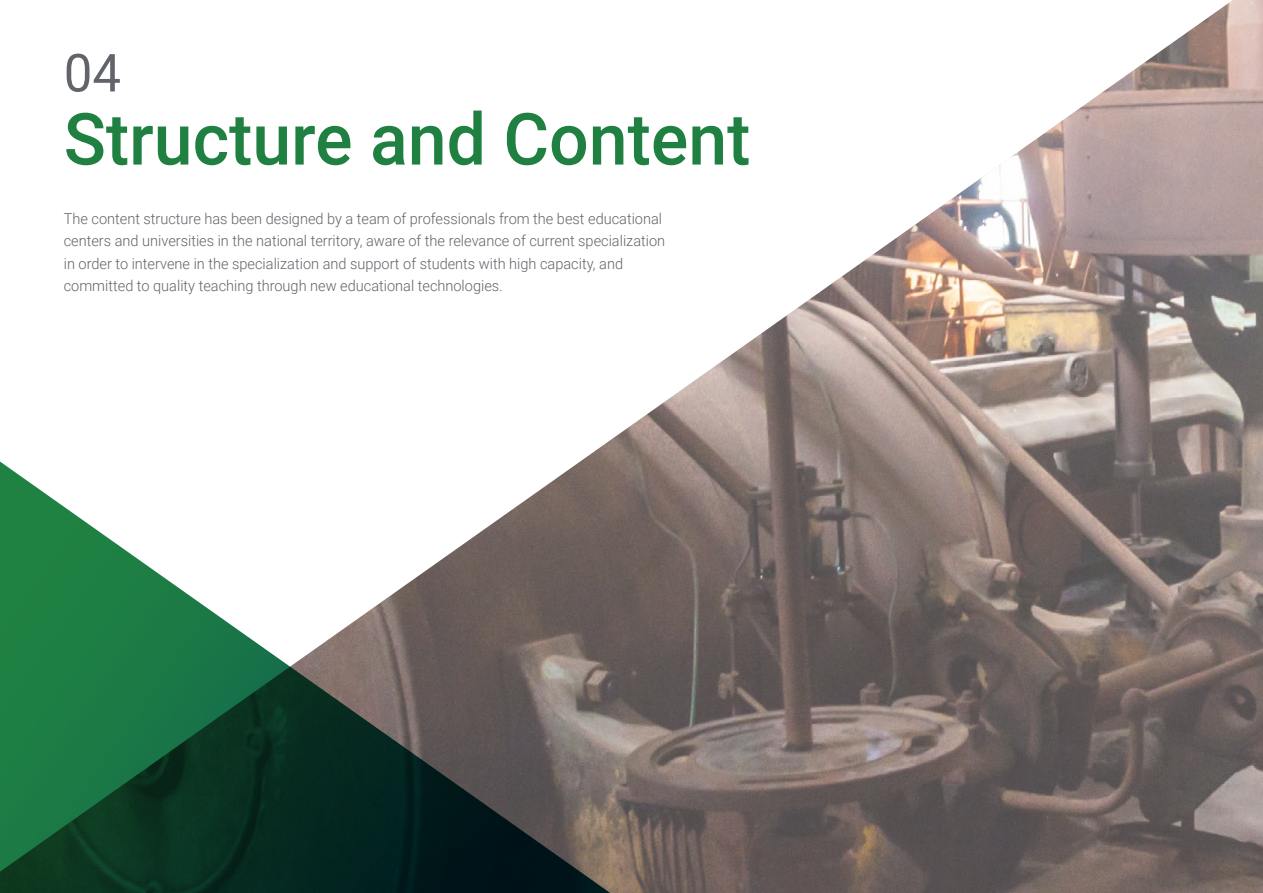
<style>
.page{position:relative;width:1263px;height:893px;background:#fff}
.page>*{position:absolute;margin:0;border:0;box-sizing:border-box;transform-origin:0 0}
.t1{font:500 72px "Roboto";color:#208041}
.t2{font:52.5px "Roboto";color:#61646a}
.t3{font:300 15px/22.5px "Roboto";color:#61646a}
</style>
<div class="page">
<img style="left:602px;top:0;width:661px;height:893px">
<svg style="left:0;top:446px;width:640px;height:447px"></svg>
<h2 class="t2" style="left:64px;top:36px;width:59px">04</h2>
<h1 class="t1" style="left:64px;top:89px;width:688px">Structure and Content</h1>
<p class="t3" style="left:64px;top:207px;width:603px">The content structure has been designed by a team of professionals from the best educational centers and universities in the national territory, aware of the relevance of current specialization in order to intervene in the specialization and support of students with high capacity, and committed to quality teaching through new educational technologies.</p>
</div>
